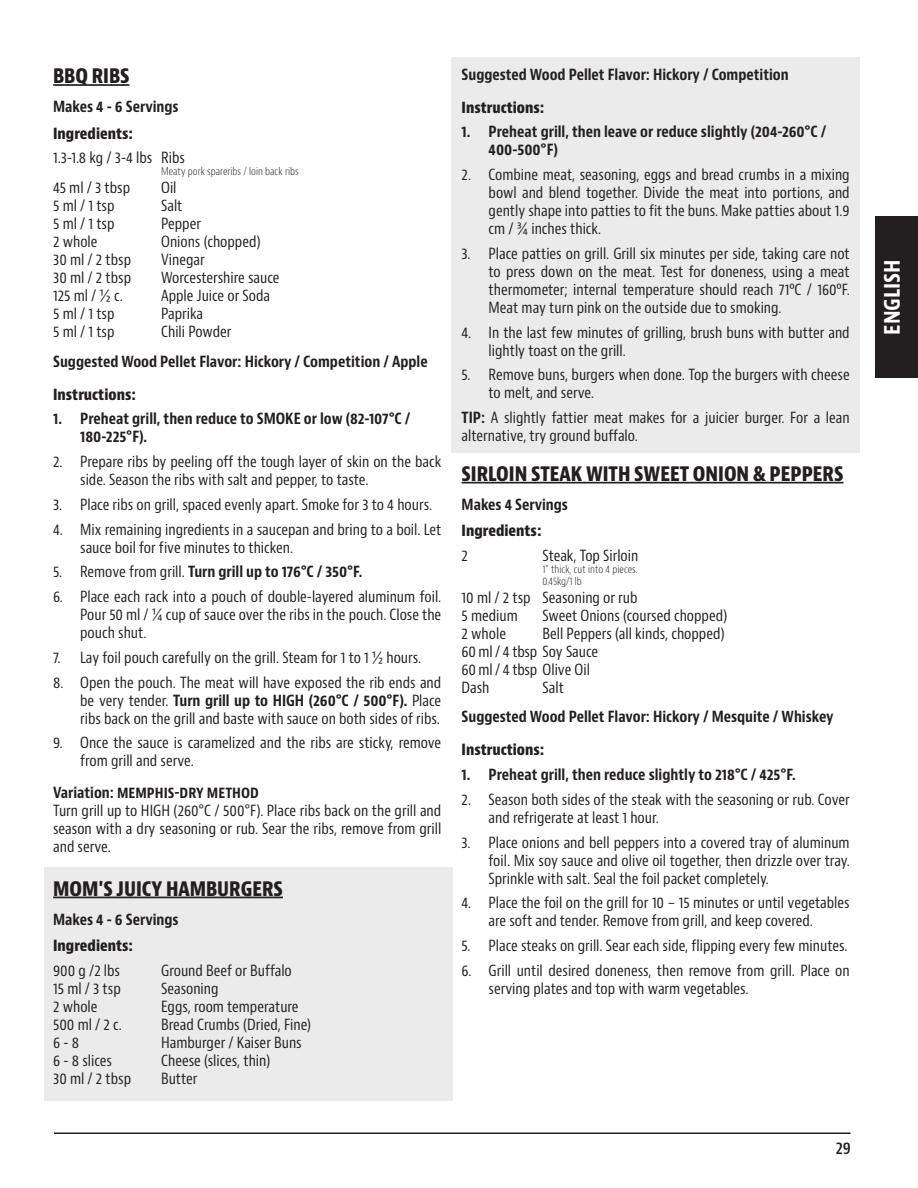
<style>
.page{position:relative;width:918px;height:1188px;background:#fff}
.page>*{position:absolute;margin:0;border:0;box-sizing:border-box;transform-origin:0 0}
.t1{font:700 condensed 22.65px "Bernina Sans";color:#fff}
.TXT{font:700 condensed 19.5px "Bernino Sans";color:#231f20}
.t2{font:600 condensed 16.5px "Bernino Sans";color:#231f20}
.TXT-2{font:condensed 15px/18px "Bernino Sans";color:#231f20}
.TXT-3{font:700 condensed 15px/18px "Bernino Sans";color:#231f20}
.TXT-4{font:700 condensed 15px "Bernino Sans";color:#231f20}
.TXT-5{font:300 condensed 10.5px/12px "Bernino Sans";color:#231f20}
.s1{font-weight:400}
.s2{font-weight:700}
</style>
<div class="page">
<div style="left:875px;top:216px;width:43px;height:162px;background:#231f20"></div>
<hr style="left:54px;top:1132px;width:796px;height:2px;background:#231f20">
<div style="left:45px;top:867px;width:408px;height:233px;background:#ebebeb"></div>
<div style="left:452px;top:57px;width:408px;height:396px;background:#ebebeb"></div>
<hr style="left:53px;top:84px;width:76px;height:2px;background:#231f20">
<hr style="left:53px;top:897px;width:230px;height:1px;background:#231f20">
<hr style="left:462px;top:482px;width:381px;height:2px;background:#231f20">
<p class="TXT" style="left:53px;top:64px;width:78px">BBQ RIBS</p>
<p class="TXT-3" style="left:53px;top:98px;width:127px">Makes 4 - 6 Servings</p>
<p class="TXT-4" style="left:53px;top:124px;width:82px">Ingredients:</p>
<p class="TXT-2" style="left:53px;top:149px;width:133px">1.3-1.8 kg / 3-4 lbs Ribs</p>
<p class="TXT-5" style="left:161px;top:166px;width:139px">Meaty pork spareribs / loin back ribs</p>
<p class="TXT-2" style="left:53px;top:179px;width:78px">45 ml / 3 tbsp</p>
<p class="TXT-2" style="left:161px;top:179px;width:17px">Oil</p>
<p class="TXT-2" style="left:53px;top:197px;width:63px">5 ml / 1 tsp</p>
<p class="TXT-2" style="left:161px;top:197px;width:23px">Salt</p>
<p class="TXT-2" style="left:53px;top:215px;width:63px">5 ml / 1 tsp</p>
<p class="TXT-2" style="left:161px;top:215px;width:41px">Pepper</p>
<p class="TXT-2" style="left:53px;top:233px;width:46px">2 whole</p>
<p class="TXT-2" style="left:161px;top:233px;width:101px">Onions (chopped)</p>
<p class="TXT-2" style="left:53px;top:251px;width:79px">30 ml / 2 tbsp</p>
<p class="TXT-2" style="left:161px;top:251px;width:45px">Vinegar</p>
<p class="TXT-2" style="left:53px;top:269px;width:79px">30 ml / 2 tbsp</p>
<p class="TXT-2" style="left:161px;top:269px;width:120px">Worcestershire sauce</p>
<p class="TXT-2" style="left:53px;top:287px;width:71px">125 ml / ½ c.</p>
<p class="TXT-2" style="left:161px;top:287px;width:110px">Apple Juice or Soda</p>
<p class="TXT-2" style="left:53px;top:305px;width:63px">5 ml / 1 tsp</p>
<p class="TXT-2" style="left:161px;top:305px;width:44px">Paprika</p>
<p class="TXT-2" style="left:53px;top:323px;width:63px">5 ml / 1 tsp</p>
<p class="TXT-2" style="left:161px;top:323px;width:72px">Chili Powder</p>
<p class="TXT-3" style="left:53px;top:353px;width:376px">Suggested Wood Pellet Flavor: Hickory / Competition / Apple</p>
<p class="TXT-4" style="left:53px;top:385px;width:84px">Instructions:</p>
<p class="TXT-3" style="left:80px;top:410px;width:332px;text-indent:-27px">1. Preheat grill, then reduce to SMOKE or low (82-107°C /<br>180-225°F).</p>
<p class="TXT-2" style="left:80px;top:453px;width:363px;text-indent:-27px">2. Prepare ribs by peeling off the tough layer of skin on the back side. Season the ribs with salt and pepper, to taste.</p>
<p class="TXT-2" style="left:53px;top:496px;width:380px">3. Place ribs on grill, spaced evenly apart. Smoke for 3 to 4 hours.</p>
<p class="TXT-2" style="left:80px;top:521px;width:363px;text-indent:-27px">4. Mix remaining ingredients in a saucepan and bring to a boil. Let sauce boil for five minutes to thicken.</p>
<p class="TXT-3" style="left:53px;top:563px;width:311px"><span class="s1">5. Remove from grill.</span> Turn grill up to 176°C / 350°F.</p>
<p class="TXT-2" style="left:80px;top:588px;width:363px;text-align:justify;text-indent:-27px">6. Place each rack into a pouch of double-layered aluminum foil.<br>Pour 50 ml / ¼ cup of sauce over the ribs in the pouch. Close the pouch shut.</p>
<p class="TXT-2" style="left:53px;top:649px;width:370px">7. Lay foil pouch carefully on the grill. Steam for 1 to 1 ½ hours.</p>
<p class="TXT-2" style="left:80px;top:674px;width:363px;text-align:justify;text-indent:-27px">8. Open the pouch. The meat will have exposed the rib ends and be very tender. <span class="s2">Turn grill up to HIGH (260°C / 500°F).</span> Place ribs back on the grill and baste with sauce on both sides of ribs.</p>
<p class="TXT-2" style="left:80px;top:734px;width:363px;text-indent:-27px">9. Once the sauce is caramelized and the ribs are sticky, remove from grill and serve.</p>
<p class="TXT-3" style="left:53px;top:784px;width:207px">Variation: MEMPHIS-DRY METHOD</p>
<p class="TXT-2" style="left:53px;top:802px;width:390px;text-align:justify">Turn grill up to HIGH (260°C / 500°F). Place ribs back on the grill and season with a dry seasoning or rub. Sear the ribs, remove from grill and serve.</p>
<p class="TXT" style="left:53px;top:877px;width:231px">MOM'S JUICY HAMBURGERS</p>
<p class="TXT-3" style="left:53px;top:911px;width:127px">Makes 4 - 6 Servings</p>
<p class="TXT-4" style="left:53px;top:936px;width:82px">Ingredients:</p>
<p class="TXT-2" style="left:53px;top:962px;width:68px">900 g /2 lbs</p>
<p class="TXT-2" style="left:161px;top:962px;width:132px">Ground Beef or Buffalo</p>
<p class="TXT-2" style="left:53px;top:980px;width:69px">15 ml / 3 tsp</p>
<p class="TXT-2" style="left:161px;top:980px;width:59px">Seasoning</p>
<p class="TXT-2" style="left:53px;top:998px;width:46px">2 whole</p>
<p class="TXT-2" style="left:161px;top:998px;width:139px">Eggs, room temperature</p>
<p class="TXT-2" style="left:53px;top:1016px;width:70px">500 ml / 2 c.</p>
<p class="TXT-2" style="left:161px;top:1016px;width:151px">Bread Crumbs (Dried, Fine)</p>
<p class="TXT-2" style="left:53px;top:1034px;width:28px">6 - 8</p>
<p class="TXT-2" style="left:161px;top:1034px;width:142px">Hamburger / Kaiser Buns</p>
<p class="TXT-2" style="left:53px;top:1052px;width:60px">6 - 8 slices</p>
<p class="TXT-2" style="left:161px;top:1052px;width:111px">Cheese (slices, thin)</p>
<p class="TXT-2" style="left:53px;top:1070px;width:79px">30 ml / 2 tbsp</p>
<p class="TXT-2" style="left:161px;top:1070px;width:38px">Butter</p>
<p class="TXT-3" style="left:462px;top:66px;width:329px">Suggested Wood Pellet Flavor: Hickory / Competition</p>
<p class="TXT-4" style="left:462px;top:98px;width:84px">Instructions:</p>
<p class="TXT-3" style="left:489px;top:123px;width:339px;text-indent:-27px">1. Preheat grill, then leave or reduce slightly (204-260°C /<br>400-500°F)</p>
<p class="TXT-2" style="left:489px;top:166px;width:363px;text-align:justify;text-indent:-27px">2. Combine meat, seasoning, eggs and bread crumbs in a mixing bowl and blend together. Divide the meat into portions, and gently shape into patties to fit the buns. Make patties about 1.9 cm / ¾ inches thick.</p>
<p class="TXT-2" style="left:489px;top:245px;width:363px;text-align:justify;text-indent:-27px">3. Place patties on grill. Grill six minutes per side, taking care not to press down on the meat. Test for doneness, using a meat thermometer; internal temperature should reach 71ºC / 160ºF.<br>Meat may turn pink on the outside due to smoking.</p>
<p class="TXT-2" style="left:489px;top:323px;width:363px;text-indent:-27px">4. In the last few minutes of grilling, brush buns with butter and lightly toast on the grill.</p>
<p class="TXT-2" style="left:489px;top:366px;width:363px;text-indent:-27px">5. Remove buns, burgers when done. Top the burgers with cheese to melt, and serve.</p>
<p class="TXT-2" style="left:462px;top:409px;width:390px"><span class="s2">TIP:</span> A slightly fattier meat makes for a juicier burger. For a lean alternative, try ground buffalo.</p>
<p class="TXT" style="left:462px;top:462px;width:383px">SIRLOIN STEAK WITH SWEET ONION &amp; PEPPERS</p>
<p class="TXT-3" style="left:462px;top:496px;width:108px">Makes 4 Servings</p>
<p class="TXT-4" style="left:462px;top:522px;width:82px">Ingredients:</p>
<p class="TXT-2" style="left:462px;top:547px;width:8px">2</p>
<p class="TXT-2" style="left:543px;top:547px;width:97px">Steak, Top Sirloin</p>
<p class="TXT-5" style="left:543px;top:564px;width:97px">1" thick, cut into 4 pieces.<br>0.45kg/1 lb</p>
<p class="TXT-2" style="left:462px;top:589px;width:177px">10 ml / 2 tsp Seasoning or rub<br>5 medium</p>
<p class="TXT-2" style="left:543px;top:607px;width:186px">Sweet Onions (coursed chopped)</p>
<p class="TXT-2" style="left:462px;top:625px;width:46px">2 whole</p>
<p class="TXT-2" style="left:462px;top:625px;width:265px;text-indent:81px">Bell Peppers (all kinds, chopped)<br>60 ml / 4 tbsp Soy Sauce<br>60 ml / 4 tbsp Olive Oil<br>Dash</p>
<p class="TXT-2" style="left:543px;top:679px;width:23px">Salt</p>
<p class="TXT-3" style="left:462px;top:708px;width:374px">Suggested Wood Pellet Flavor: Hickory / Mesquite / Whiskey</p>
<p class="TXT-4" style="left:462px;top:741px;width:84px">Instructions:</p>
<p class="TXT-3" style="left:462px;top:766px;width:336px">1. Preheat grill, then reduce slightly to 218°C / 425°F.</p>
<p class="TXT-2" style="left:489px;top:791px;width:363px;text-indent:-27px">2. Season both sides of the steak with the seasoning or rub. Cover and refrigerate at least 1 hour.</p>
<p class="TXT-2" style="left:489px;top:833px;width:363px;text-align:justify;text-indent:-27px">3. Place onions and bell peppers into a covered tray of aluminum foil. Mix soy sauce and olive oil together, then drizzle over tray.<br>Sprinkle with salt. Seal the foil packet completely.</p>
<p class="TXT-2" style="left:489px;top:894px;width:363px;text-indent:-27px">4. Place the foil on the grill for 10 – 15 minutes or until vegetables are soft and tender. Remove from grill, and keep covered.</p>
<p class="TXT-2" style="left:462px;top:937px;width:387px">5. Place steaks on grill. Sear each side, flipping every few minutes.</p>
<p class="TXT-2" style="left:489px;top:962px;width:363px;text-indent:-27px">6. Grill until desired doneness, then remove from grill. Place on serving plates and top with warm vegetables.</p>
<p class="t2" style="left:836px;top:1138px;width:17px">29</p>
<h1 class="t1" style="left:878px;top:335px;width:77px;rotate:-90deg">ENGLISH</h1>
</div>
